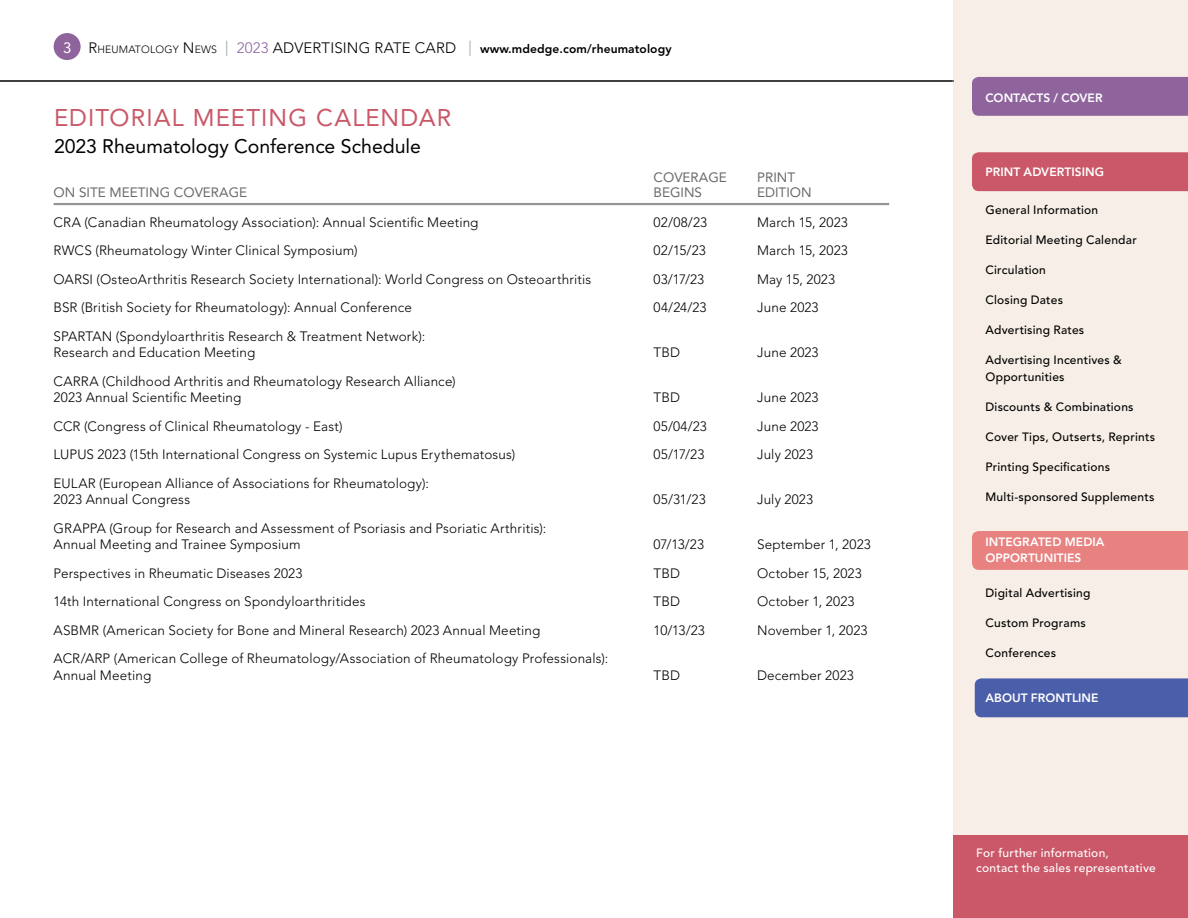
<style>
.page{position:relative;width:1188px;height:918px;background:#fff}
.page>*{position:absolute;margin:0;border:0;box-sizing:border-box;transform-origin:0 0}
.t1{font:24px "Avenir LT Std";letter-spacing:.045em;color:#ca5868}
.t2{font:19.5px "Avenir LT Std";letter-spacing:-.005em;color:#000}
.t3{font:15px "Avenir LT Std";color:#fff}
.t4{font:300 13.5px/16.5px "Avenir LT Std";letter-spacing:.01em;color:#000}
.t5{font:13.5px "Avenir LT Std";color:#696a6d}
.t6{font:500 12px/16.5px "Avenir LT Std";letter-spacing:.02em;color:#000}
.t7{font:800 12px/16.5px "Avenir LT Std";letter-spacing:.005em;color:#fff}
.t8{font:800 12px "Avenir LT Std";letter-spacing:.01em;color:#000}
.t9{font:500 12px/15px "Avenir LT Std";letter-spacing:.02em;color:#fff}
.s1{font-weight:300;font-size:15px}
.s2{font-weight:300;font-size:10.5px}
.s3{font-weight:300;font-size:15px;color:#939598}
.s4{font-weight:300;font-size:15px;color:#8f649d}
</style>
<div class="page">
<div style="left:953px;top:0;width:235px;height:918px;background:#f7efe7"></div>
<div style="left:953px;top:835px;width:235px;height:83px;background:#ca5868"></div>
<div style="left:972px;top:77px;width:216px;height:39px;background:#8f649d"></div>
<div style="left:972px;top:152px;width:216px;height:39px;background:#ca5868"></div>
<div style="left:972px;top:531px;width:216px;height:39px;background:#e88281"></div>
<div style="left:975px;top:678px;width:213px;height:39px;background:#4b5eaa"></div>
<div style="left:54px;top:33px;width:27px;height:27px;background:#8f649d;border-radius:50%"></div>
<hr style="left:0;top:81px;width:954px;height:1px;background:#000">
<hr style="left:54px;top:203px;width:835px;height:2px;background:#939598">
<p class="t3" style="left:63px;top:39px;width:10px">3</p>
<p class="t8" style="left:88px;top:42px;width:585px"><span class="s1">R</span><span class="s2">HEUMATOLOGY</span> <span class="s1">N</span><span class="s2">EWS</span> <span class="s3">|</span> <span class="s4">2023</span> <span class="s1">ADVERTISING RATE CARD</span> <span class="s3">|</span> www.mdedge.com/rheumatology</p>
<h1 class="t1" style="left:54px;top:104px;width:399px">EDITORIAL MEETING CALENDAR</h1>
<h2 class="t2" style="left:54px;top:135px;width:368px">2023 Rheumatology Conference Schedule</h2>
<p class="t5" style="left:654px;top:169px;width:75px">COVERAGE</p>
<p class="t5" style="left:757px;top:169px;width:40px">PRINT</p>
<p class="t5" style="left:54px;top:184px;width:195px">ON SITE MEETING COVERAGE</p>
<p class="t5" style="left:654px;top:184px;width:50px">BEGINS</p>
<p class="t5" style="left:757px;top:184px;width:56px">EDITION</p>
<p class="t4" style="left:54px;top:214px;width:426px">CRA (Canadian Rheumatology Association): Annual Scientific Meeting</p>
<p class="t4" style="left:654px;top:214px;width:55px">02/08/23</p>
<p class="t4" style="left:757px;top:214px;width:92px">March 15, 2023</p>
<p class="t4" style="left:54px;top:243px;width:305px">RWCS (Rheumatology Winter Clinical Symposium)</p>
<p class="t4" style="left:654px;top:243px;width:54px">02/15/23</p>
<p class="t4" style="left:757px;top:243px;width:92px">March 15, 2023</p>
<p class="t4" style="left:54px;top:271px;width:539px">OARSI (OsteoArthritis Research Society International): World Congress on Osteoarthritis</p>
<p class="t4" style="left:654px;top:271px;width:52px">03/17/23</p>
<p class="t4" style="left:757px;top:271px;width:80px">May 15, 2023</p>
<p class="t4" style="left:54px;top:300px;width:360px">BSR (British Society for Rheumatology): Annual Conference</p>
<p class="t4" style="left:654px;top:300px;width:54px">04/24/23</p>
<p class="t4" style="left:757px;top:300px;width:63px">June 2023</p>
<p class="t4" style="left:54px;top:328px;width:373px">SPARTAN (Spondyloarthritis Research &amp; Treatment Network):<br>Research and Education Meeting</p>
<p class="t4" style="left:654px;top:345px;width:28px">TBD</p>
<p class="t4" style="left:757px;top:345px;width:63px">June 2023</p>
<p class="t4" style="left:54px;top:373px;width:404px">CARRA (Childhood Arthritis and Rheumatology Research Alliance)<br>2023 Annual Scientific Meeting</p>
<p class="t4" style="left:654px;top:390px;width:28px">TBD</p>
<p class="t4" style="left:757px;top:390px;width:63px">June 2023</p>
<p class="t4" style="left:54px;top:418px;width:291px">CCR (Congress of Clinical Rheumatology - East)</p>
<p class="t4" style="left:654px;top:418px;width:55px">05/04/23</p>
<p class="t4" style="left:757px;top:418px;width:63px">June 2023</p>
<p class="t4" style="left:54px;top:447px;width:463px">LUPUS 2023 (15th International Congress on Systemic Lupus Erythematosus)</p>
<p class="t4" style="left:654px;top:447px;width:52px">05/17/23</p>
<p class="t4" style="left:757px;top:447px;width:58px">July 2023</p>
<p class="t4" style="left:54px;top:475px;width:377px">EULAR (European Alliance of Associations for Rheumatology):<br>2023 Annual Congress</p>
<p class="t4" style="left:654px;top:492px;width:54px">05/31/23</p>
<p class="t4" style="left:757px;top:492px;width:58px">July 2023</p>
<p class="t4" style="left:54px;top:520px;width:494px">GRAPPA (Group for Research and Assessment of Psoriasis and Psoriatic Arthritis):<br>Annual Meeting and Trainee Symposium</p>
<p class="t4" style="left:654px;top:537px;width:52px">07/13/23</p>
<p class="t4" style="left:757px;top:537px;width:115px">September 1, 2023</p>
<p class="t4" style="left:54px;top:565px;width:250px">Perspectives in Rheumatic Diseases 2023</p>
<p class="t4" style="left:654px;top:565px;width:28px">TBD</p>
<p class="t4" style="left:757px;top:565px;width:106px">October 15, 2023</p>
<p class="t4" style="left:54px;top:594px;width:314px">14th International Congress on Spondyloarthritides</p>
<p class="t4" style="left:654px;top:594px;width:28px">TBD</p>
<p class="t4" style="left:757px;top:594px;width:99px">October 1, 2023</p>
<p class="t4" style="left:54px;top:622px;width:488px">ASBMR (American Society for Bone and Mineral Research) 2023 Annual Meeting</p>
<p class="t4" style="left:654px;top:622px;width:53px">10/13/23</p>
<p class="t4" style="left:757px;top:622px;width:112px">November 1, 2023</p>
<p class="t4" style="left:54px;top:651px;width:556px">ACR/ARP (American College of Rheumatology/Association of Rheumatology Professionals):<br>Annual Meeting</p>
<p class="t4" style="left:654px;top:667px;width:28px">TBD</p>
<p class="t4" style="left:757px;top:667px;width:98px">December 2023</p>
<p class="t7" style="left:986px;top:89px;width:119px">CONTACTS / COVER</p>
<p class="t7" style="left:986px;top:164px;width:120px">PRINT ADVERTISING</p>
<p class="t6" style="left:986px;top:202px;width:114px">General Information</p>
<p class="t6" style="left:986px;top:232px;width:153px">Editorial Meeting Calendar</p>
<p class="t6" style="left:986px;top:262px;width:62px">Circulation</p>
<p class="t6" style="left:986px;top:292px;width:79px">Closing Dates</p>
<p class="t6" style="left:986px;top:322px;width:100px">Advertising Rates</p>
<p class="t6" style="left:986px;top:352px;width:138px">Advertising Incentives &amp;<br>Opportunities</p>
<p class="t6" style="left:986px;top:399px;width:150px">Discounts &amp; Combinations</p>
<p class="t6" style="left:986px;top:429px;width:171px">Cover Tips, Outserts, Reprints</p>
<p class="t6" style="left:986px;top:459px;width:126px">Printing Specifications</p>
<p class="t6" style="left:986px;top:489px;width:171px">Multi-sponsored Supplements</p>
<p class="t7" style="left:986px;top:534px;width:121px">INTEGRATED MEDIA<br>OPPORTUNITIES</p>
<p class="t6" style="left:986px;top:585px;width:106px">Digital Advertising</p>
<p class="t6" style="left:986px;top:615px;width:102px">Custom Programs</p>
<p class="t6" style="left:986px;top:645px;width:72px">Conferences</p>
<p class="t7" style="left:986px;top:690px;width:115px">ABOUT FRONTLINE</p>
<p class="t9" style="left:976px;top:846px;width:181px">For further information,<br>contact the sales representative</p>
</div>
